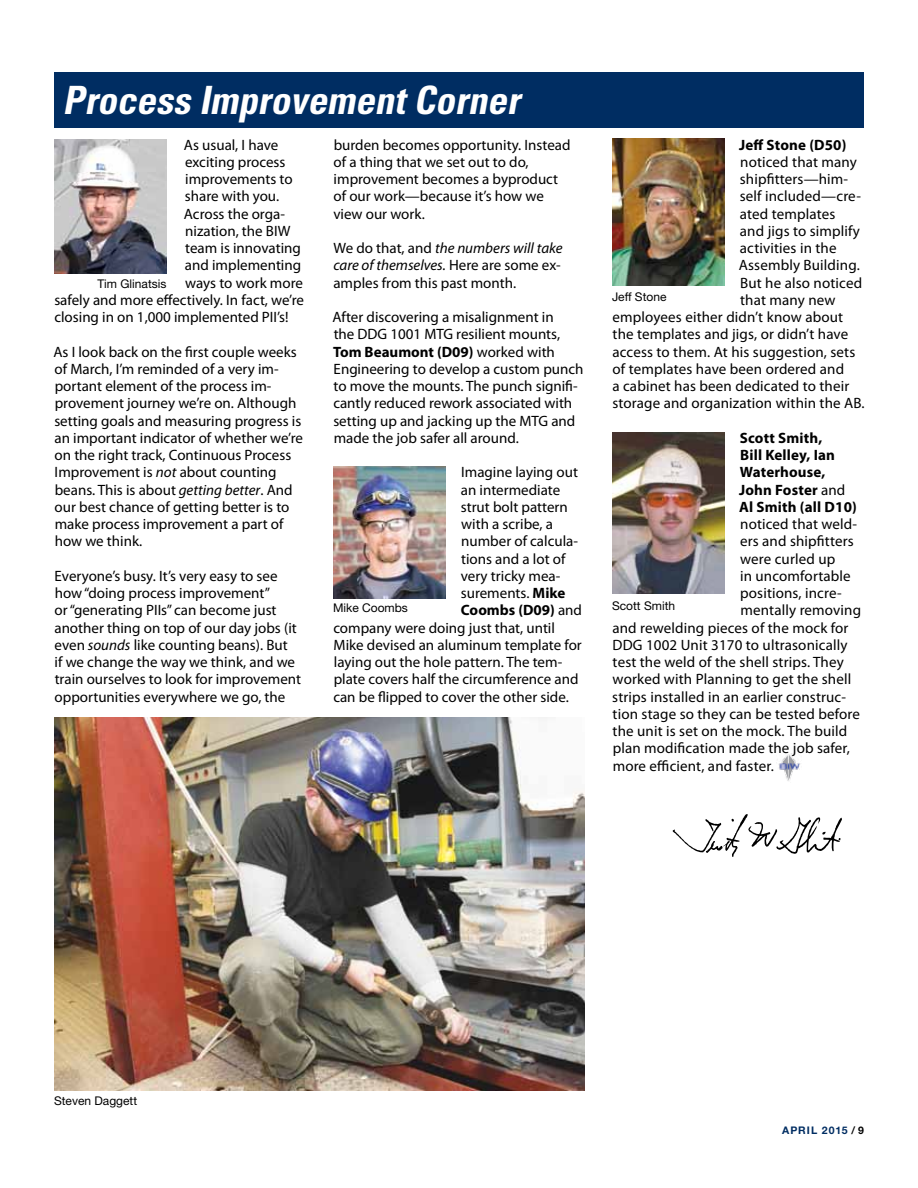
<style>
.page{position:relative;width:918px;height:1188px;background:#fff}
.page>*{position:absolute;margin:0;border:0;box-sizing:border-box;transform-origin:0 0}
.t1{font:italic 700 condensed 39px "Univers";color:#fff}
.t2{font:15px/17.2px "Myriad Pro";color:#000}
.t3{font:700 15px/17.2px "Myriad Pro";letter-spacing:.01em;color:#000}
.t4{font:12px "Helvetica Neue";color:#000}
.t5{font:700 10.5px "Helvetica Neue";letter-spacing:.1em;color:#002d62}
.s1{font-style:italic}
.s2{font-weight:700}
.s3{font-weight:400}
.s4{font-weight:500;color:#000}
.s5{color:#000}
</style>
<div class="page">
<img style="left:54px;top:717px;width:531px;height:374px">
<div style="left:54px;top:72px;width:810px;height:56px;background:#002d62"></div>
<img style="left:54px;top:139px;width:112px;height:135px">
<img style="left:612px;top:432px;width:113px;height:162px">
<img style="left:778px;top:753px;width:23px;height:28px">
<svg style="left:673px;top:814px;width:169px;height:43px"></svg>
<img style="left:612px;top:138px;width:113px;height:148px">
<img style="left:333px;top:467px;width:113px;height:131px">
<h1 class="t1" style="left:63px;top:76px;width:467px">Process ImprovementCorner</h1>
<p class="t2" style="left:184px;top:136px;width:96px">As usual, I have</p>
<p class="t2" style="left:185px;top:153px;width:102px">exciting process</p>
<p class="t2" style="left:185px;top:170px;width:109px">improvements to</p>
<p class="t2" style="left:185px;top:187px;width:96px">share with you.</p>
<p class="t2" style="left:184px;top:205px;width:102px">Across the orga-</p>
<p class="t2" style="left:185px;top:222px;width:107px">nization, the BIW</p>
<p class="t2" style="left:185px;top:239px;width:117px">team is innovating</p>
<p class="t2" style="left:185px;top:256px;width:118px">and implementing</p>
<p class="t2" style="left:185px;top:274px;width:119px">ways to work more</p>
<p class="t2" style="left:54px;top:291px;width:251px">safely and more effectively. In fact, we’re</p>
<p class="t2" style="left:54px;top:308px;width:236px">closing in on 1,000 implemented PII’s!</p>
<p class="t2" style="left:53px;top:343px;width:251px">As I look back on the first couple weeks of March, I’m reminded of a very im&shy;portant element of the process im&shy;provement journey we’re on. Although setting goals and measuring progress is an important indicator of whether we’re on the right track, Continuous Process Improvement is <span class="s1">not</span> about counting beans. This is about <span class="s1">getting better</span>. And our best chance of getting better is to make process improvement a part of how we think.</p>
<p class="t2" style="left:54px;top:567px;width:248px">Everyone’s busy. It’s very easy to see how “doing process improvement”<br>or “generating PIIs” can become just another thing on top of our day jobs (it even <span class="s1">sounds</span> like counting beans). But<br>if we change the way we think, and we train ourselves to look for improvement opportunities everywhere we go, the</p>
<p class="t4" style="left:97px;top:277px;width:71px">Tim Glinatsis</p>
<p class="t2" style="left:333px;top:136px;width:239px">burden becomes opportunity. Instead of a thing that we set out to do, improvement becomes a byproduct of our work—because it’s how we view our work.</p>
<p class="t2" style="left:333px;top:239px;width:231px">We do that, and <span class="s1">the numbers will take care of themselves.</span> Here are some ex&shy;amples from this past month.</p>
<p class="t2" style="left:332px;top:308px;width:253px">After discovering a misalignment in<br>the DDG 1001 MTG resilient mounts, <span class="s2">Tom Beaumont (D09)</span> worked with Engineering to develop a custom punch to move the mounts. The punch signifi&shy;cantly reduced rework associated with setting up and jacking up the MTG and made the job safer all around.</p>
<p class="t2" style="left:461px;top:463px;width:118px">Imagine laying out</p>
<p class="t2" style="left:461px;top:481px;width:101px">an intermediate</p>
<p class="t2" style="left:461px;top:498px;width:109px">strut bolt pattern</p>
<p class="t2" style="left:461px;top:515px;width:93px">with a scribe, a</p>
<p class="t2" style="left:461px;top:532px;width:118px">number of calcula-</p>
<p class="t2" style="left:461px;top:550px;width:106px">tions and a lot of</p>
<p class="t2" style="left:461px;top:567px;width:101px">very tricky mea-</p>
<p class="t2" style="left:461px;top:584px;width:106px">surements. <span class="s2">Mike</span></p>
<p class="t3" style="left:461px;top:601px;width:123px">Coombs (D09) <span class="s3">and</span></p>
<p class="t2" style="left:333px;top:619px;width:223px">company were doing just that, until</p>
<p class="t2" style="left:333px;top:636px;width:250px">Mike devised an aluminum template for</p>
<p class="t2" style="left:334px;top:653px;width:230px">laying out the hole pattern. The tem-</p>
<p class="t2" style="left:334px;top:670px;width:246px">plate covers half the circumference and</p>
<p class="t2" style="left:333px;top:688px;width:237px">can be flipped to cover the other side.</p>
<p class="t4" style="left:333px;top:601px;width:76px">Mike Coombs</p>
<p class="t3" style="left:739px;top:135px;width:109px">Jeff Stone (D50)</p>
<p class="t2" style="left:740px;top:153px;width:118px">noticed that many</p>
<p class="t2" style="left:740px;top:170px;width:110px">shipfitters—him-</p>
<p class="t2" style="left:740px;top:187px;width:123px">self included—cre-</p>
<p class="t2" style="left:740px;top:205px;width:97px">ated templates</p>
<p class="t2" style="left:740px;top:222px;width:121px">and jigs to simplify</p>
<p class="t2" style="left:740px;top:239px;width:98px">activities in the</p>
<p class="t2" style="left:739px;top:256px;width:122px">Assembly Building.</p>
<p class="t2" style="left:740px;top:274px;width:124px">But he also noticed</p>
<p class="t2" style="left:740px;top:291px;width:97px">that many new</p>
<p class="t2" style="left:613px;top:308px;width:232px">employees either didn’t know about</p>
<p class="t2" style="left:613px;top:325px;width:237px">the templates and jigs, or didn’t have</p>
<p class="t2" style="left:612px;top:343px;width:244px">access to them. At his suggestion, sets</p>
<p class="t2" style="left:613px;top:360px;width:233px">of templates have been ordered and</p>
<p class="t2" style="left:612px;top:377px;width:238px">a cabinet has been dedicated to their</p>
<p class="t2" style="left:612px;top:394px;width:254px">storage and organization within the AB.</p>
<p class="t3" style="left:739px;top:429px;width:119px">Scott Smith,<br>Bill Kelley, Ian<br>Waterhouse,<br>John Foster <span class="s3">and<br></span>Al Smith (all D10)</p>
<p class="t2" style="left:740px;top:515px;width:118px">noticed that weld-</p>
<p class="t2" style="left:740px;top:532px;width:115px">ers and shipfitters</p>
<p class="t2" style="left:740px;top:550px;width:97px">were curled up</p>
<p class="t2" style="left:740px;top:567px;width:112px">in uncomfortable</p>
<p class="t2" style="left:740px;top:584px;width:103px">positions, incre-</p>
<p class="t2" style="left:741px;top:601px;width:122px">mentally removing</p>
<p class="t2" style="left:612px;top:619px;width:238px">and rewelding pieces of the mock for</p>
<p class="t2" style="left:613px;top:636px;width:236px">DDG 1002 Unit 3170 to ultrasonically</p>
<p class="t2" style="left:613px;top:653px;width:233px">test the weld of the shell strips. They</p>
<p class="t2" style="left:613px;top:670px;width:240px">worked with Planning to get the shell</p>
<p class="t2" style="left:612px;top:688px;width:235px">strips installed in an earlier construc-</p>
<p class="t2" style="left:613px;top:705px;width:249px">tion stage so they can be tested before</p>
<p class="t2" style="left:613px;top:722px;width:236px">the unit is set on the mock. The build</p>
<p class="t2" style="left:613px;top:739px;width:239px">plan modification made the job safer,</p>
<p class="t2" style="left:613px;top:757px;width:163px">more efficient, and faster.</p>
<p class="t4" style="left:612px;top:289px;width:56px">Jeff Stone</p>
<p class="t4" style="left:612px;top:599px;width:65px">Scott Smith</p>
<p class="t4" style="left:54px;top:1094px;width:85px">Steven Daggett</p>
<p class="t5" style="left:782px;top:1124px;width:83px">APRIL 2015 <span class="s4">/</span> <span class="s5">9</span></p>
</div>
